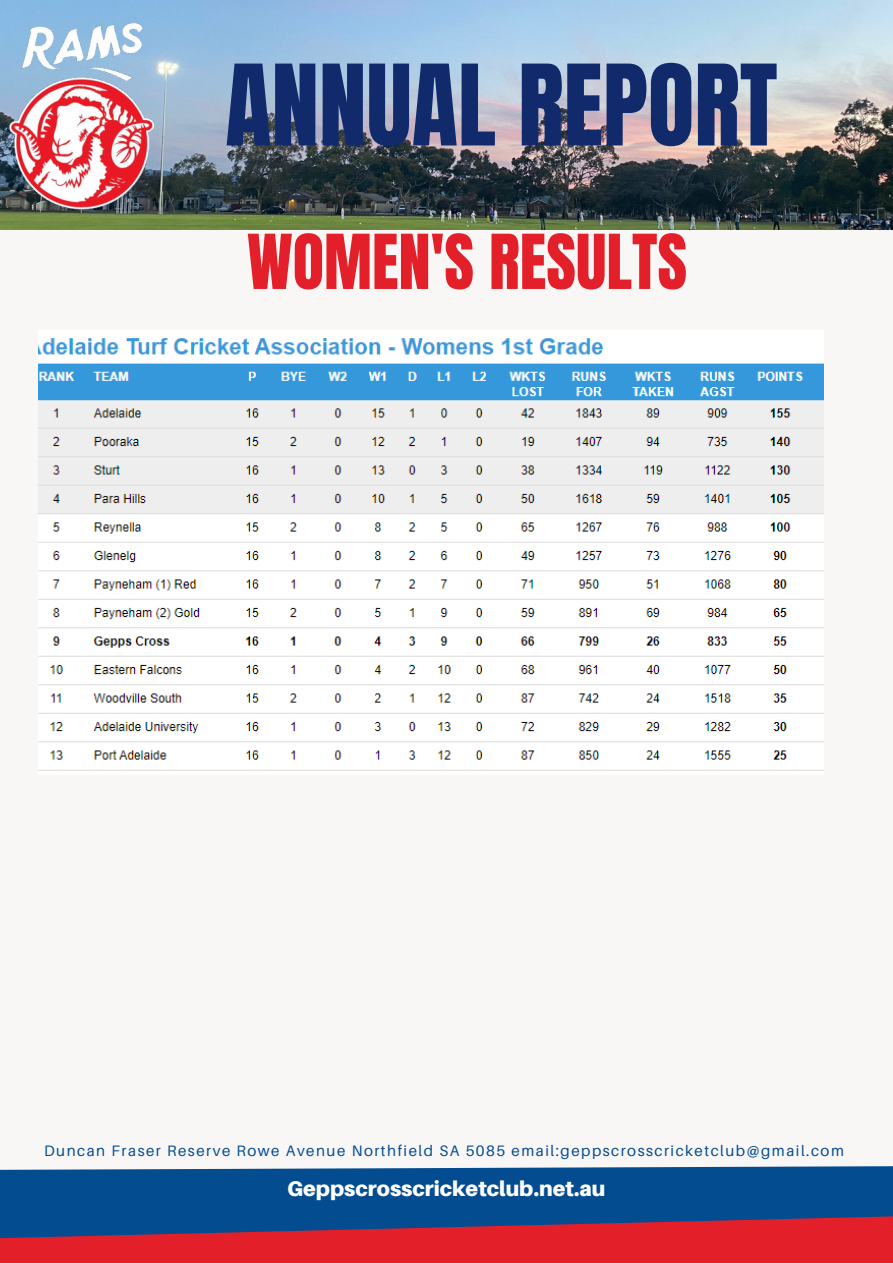
<style>
.page{position:relative;width:893px;height:1264px;background:#fff}
.page>*{position:absolute;margin:0;border:0;box-sizing:border-box;transform-origin:0 0}
.t1{font:95.4px "Anton";color:#112a6b}
.t2{font:64.35px "Anton";color:#e31f2a}
.t3{font:900 21.15px "Aileron";color:#fff}
.t4{font:15.15px "Aileron";letter-spacing:.1em;color:#044c90}
</style>
<div class="page">
<div style="left:0;top:0;width:892px;height:1262px;background:#f9f6f6"></div>
<img style="left:0;top:0;width:892px;height:229px">
<img style="left:0;top:2px;width:164px;height:227px">
<svg style="left:0;top:1166px;width:892px;height:96px;background:#593f6d"></svg>
<img style="left:39px;top:338px;width:784px;height:433px">
<h1 class="t1" style="left:225px;top:37px;width:553px">ANNUAL REPORT</h1>
<h2 class="t2" style="left:247px;top:216px;width:441px">WOMEN'S RESULTS</h2>
<p class="t4" style="left:44px;top:1141px;width:801px">Duncan Fraser Reserve Rowe Avenue Northfield SA 5085 email:geppscrosscricketclub@gmail.com</p>
<h3 class="t3" style="left:287px;top:1175px;width:320px">Geppscrosscricketclub.net.au</h3>
</div>
